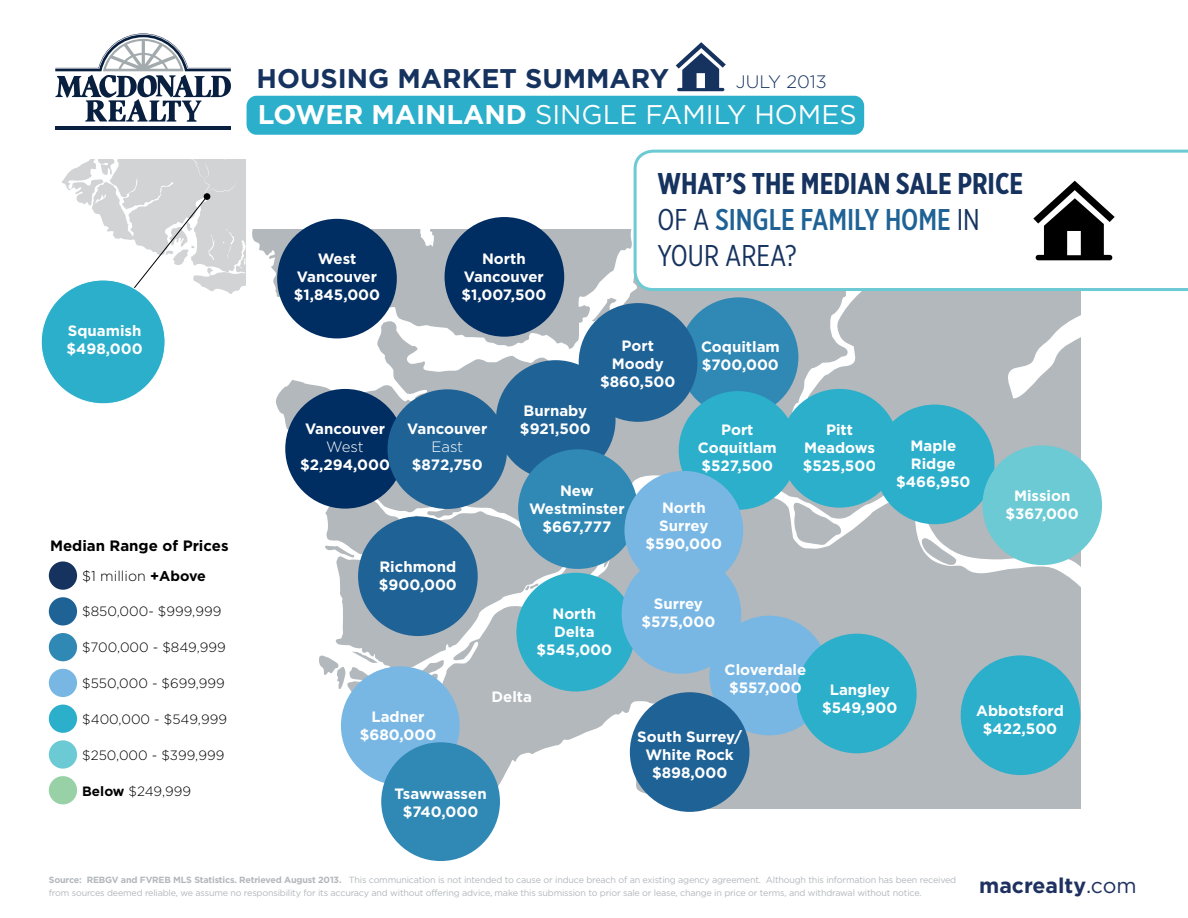
<style>
.page{position:relative;width:1188px;height:918px;background:#fff}
.page>*{position:absolute;margin:0;border:0;box-sizing:border-box;transform-origin:0 0}
.t1{font:700 30px/36px "Gotham X Narrow";color:#16335f}
.t2{font:700 27px "Gotham";color:#16335f}
.t3{font:27px "Gotham";color:#fff}
.t4{font:700 27px "Gotham";color:#fff}
.t5{font:700 21.3px "Gotham";color:#1e3160}
.t6{font:300 18px "Gotham";color:#16335f}
.t7{font:700 15px/18px "Gotham";color:#fff;text-align:center}
.t8{font:700 15px "Gotham";color:#000}
.t9{font:300 15px "Gotham";letter-spacing:-.005em;color:#fff}
.t10{font:300 14.25px "Gotham";color:#000}
.t11{font:300 13.5px "Gotham";color:#000}
.t12{font:700 12.3px "Gotham";color:#fff}
.t13{font:9px "Gotham";letter-spacing:-.02em;color:#b2b8bc}
.t14{font:700 9px "Gotham";letter-spacing:-.02em;color:#b2b8bc}
.s1{font-weight:700}
.s2{font-weight:400}
.s3{font-weight:500;color:#1f6296}
</style>
<div class="page">
<svg style="left:252px;top:229px;width:23px;height:57px"></svg>
<svg style="left:275px;top:229px;width:480px;height:257px;fill:#b2b8bc"></svg>
<svg style="left:347px;top:488px;width:733px;height:321px;fill:#b2b8bc"></svg>
<svg style="left:319px;top:479px;width:289px;height:227px"></svg>
<svg style="left:755px;top:291px;width:325px;height:336px;background:#b8bec2"></svg>
<div style="left:709px;top:616px;width:120px;height:119px;background:#78b7e4;border-radius:50%"></div>
<div style="left:516px;top:573px;width:119px;height:119px;background:#2bafcb;border-radius:50%"></div>
<div style="left:277px;top:219px;width:120px;height:119px;background:#002d62;border-radius:50%"></div>
<div style="left:445px;top:217px;width:119px;height:120px;background:#002d62;border-radius:50%"></div>
<div style="left:358px;top:516px;width:120px;height:120px;background:#1f6296;border-radius:50%"></div>
<div style="left:496px;top:360px;width:120px;height:120px;background:#1f6296;border-radius:50%"></div>
<div style="left:780px;top:389px;width:119px;height:119px;background:#2bafcb;border-radius:50%"></div>
<div style="left:875px;top:405px;width:119px;height:119px;background:#2bafcb;border-radius:50%"></div>
<div style="left:982px;top:445px;width:120px;height:120px;background:#6bcad4;border-radius:50%"></div>
<div style="left:679px;top:297px;width:119px;height:120px;background:#3088b5;border-radius:50%"></div>
<div style="left:679px;top:391px;width:118px;height:119px;background:#2bafcb;border-radius:50%"></div>
<div style="left:518px;top:449px;width:120px;height:120px;background:#3088b5;border-radius:50%"></div>
<div style="left:624px;top:471px;width:119px;height:119px;background:#78b7e4;border-radius:50%"></div>
<div style="left:579px;top:303px;width:118px;height:119px;background:#1f6296;border-radius:50%"></div>
<div style="left:797px;top:634px;width:120px;height:119px;background:#2bafcb;border-radius:50%"></div>
<div style="left:630px;top:692px;width:120px;height:120px;background:#1f6296;border-radius:50%"></div>
<div style="left:961px;top:655px;width:119px;height:120px;background:#2bafcb;border-radius:50%"></div>
<div style="left:622px;top:554px;width:119px;height:120px;background:#78b7e4;border-radius:50%"></div>
<div style="left:285px;top:389px;width:120px;height:120px;background:#002d62;border-radius:50%"></div>
<div style="left:387px;top:389px;width:120px;height:120px;background:#1f6296;border-radius:50%"></div>
<div style="left:341px;top:666px;width:119px;height:119px;background:#78b7e4;border-radius:50%"></div>
<div style="left:381px;top:742px;width:119px;height:119px;background:#3088b5;border-radius:50%"></div>
<div style="left:49px;top:561px;width:28px;height:29px;background:#16335f;border-radius:50%"></div>
<div style="left:49px;top:597px;width:28px;height:29px;background:#1f6296;border-radius:50%"></div>
<div style="left:49px;top:633px;width:28px;height:28px;background:#3088b5;border-radius:50%"></div>
<div style="left:49px;top:669px;width:28px;height:28px;background:#78b7e4;border-radius:50%"></div>
<div style="left:49px;top:705px;width:28px;height:28px;background:#2bafcb;border-radius:50%"></div>
<div style="left:49px;top:740px;width:28px;height:29px;background:#6bcad4;border-radius:50%"></div>
<div style="left:49px;top:776px;width:28px;height:28px;background:#97d1a5;border-radius:50%"></div>
<svg style="left:62px;top:159px;width:183px;height:135px"></svg>
<div style="left:41px;top:280px;width:124px;height:124px;background:#2bafcb;border-radius:50%"></div>
<div style="left:204px;top:193px;width:6px;height:7px;background:#000101;border-radius:50%"></div>
<svg style="left:676px;top:42px;width:50px;height:49px"></svg>
<div style="left:247px;top:96px;width:617px;height:39px;background:#2bafcb;border-radius:10px"></div>
<hr style="left:55px;top:129px;width:176px;height:1px;background:#091f3f">
<hr style="left:55px;top:126px;width:176px;height:2px;background:#091f3f">
<svg style="left:55px;top:33px;width:176px;height:89px"></svg>
<svg style="left:634px;top:150px;width:554px;height:141px"></svg>
<svg style="left:1033px;top:181px;width:82px;height:79px"></svg>
<h2 class="t2" style="left:257px;top:62px;width:329px">Housing Market Summar</h2>
<h2 class="t2" style="left:650px;top:62px;width:21px">y</h2>
<p class="t6" style="left:736px;top:71px;width:92px">JULY 2013</p>
<h2 class="t4" style="left:258px;top:98px;width:61px">Lower</h2>
<h2 class="t4" style="left:371px;top:98px;width:75px">mainland</h2>
<h2 class="t3" style="left:535px;top:98px;width:319px">Single Family homes</h2>
<p class="t7" style="left:67px;top:322px;width:78px;text-align:left">Squamish $498,000</p>
<p class="t8" style="left:50px;top:537px;width:180px">Median Range of Prices</p>
<p class="t10" style="left:82px;top:568px;width:125px">$1 million <span class="s1">+Above</span></p>
<p class="t11" style="left:82px;top:603px;width:141px">$850,000- $999,999</p>
<p class="t11" style="left:82px;top:639px;width:145px">$700,000 - $849,999</p>
<p class="t11" style="left:82px;top:675px;width:144px">$550,000 - $699,999</p>
<p class="t11" style="left:82px;top:711px;width:146px">$400,000 - $549,999</p>
<p class="t11" style="left:82px;top:747px;width:144px">$250,000 - $399,999</p>
<p class="t11" style="left:82px;top:783px;width:110px"><span class="s1">Below</span> $249,999</p>
<p class="t7" style="left:294px;top:249px;width:88px">West<br>Vancouver $1,845,000</p>
<p class="t7" style="left:305px;top:419px;width:82px">Vancouver</p>
<p class="t9" style="left:326px;top:437px;width:39px">West</p>
<p class="t7" style="left:300px;top:455px;width:91px">$2,294,000</p>
<p class="t7" style="left:461px;top:250px;width:86px">North<br>Vancouver $1,007,500</p>
<h1 class="t1" style="left:657px;top:165px;width:367px">WHAT’S THE MEDIAN SALE PRICE<br><span class="s2">OF A</span> <span class="s3">SINGLE FAMILY HOME</span> <span class="s2">IN<br>YOUR AREA?</span></h1>
<p class="t7" style="left:600px;top:336px;width:77px">Port<br>Moody $860,500</p>
<p class="t7" style="left:701px;top:337px;width:80px;text-align:left">Coquitlam $700,000</p>
<p class="t7" style="left:407px;top:420px;width:82px">Vancouver</p>
<p class="t9" style="left:431px;top:438px;width:33px">East</p>
<p class="t7" style="left:412px;top:456px;width:72px">$872,750</p>
<p class="t7" style="left:520px;top:402px;width:72px;text-align:left">Burnaby $921,500</p>
<p class="t7" style="left:529px;top:481px;width:97px">New<br>Westminster $667,777</p>
<p class="t7" style="left:698px;top:420px;width:80px">Port<br>Coquitlam $527,500</p>
<p class="t7" style="left:646px;top:498px;width:78px">North<br>Surrey $590,000</p>
<p class="t7" style="left:803px;top:421px;width:75px">Pitt<br>Meadows $525,500</p>
<p class="t7" style="left:896px;top:437px;width:76px">Maple<br>Ridge $466,950</p>
<p class="t7" style="left:1006px;top:487px;width:75px">Mission $367,000</p>
<p class="t7" style="left:379px;top:558px;width:80px;text-align:left">Richmond $900,000</p>
<p class="t7" style="left:360px;top:707px;width:78px">Ladner $680,000</p>
<p class="t7" style="left:536px;top:605px;width:77px">North<br>Delta $545,000</p>
<p class="t7" style="left:492px;top:688px;width:42px">Delta</p>
<p class="t7" style="left:395px;top:785px;width:94px">Tsawwassen $740,000</p>
<p class="t7" style="left:641px;top:594px;width:75px">Surrey $575,000</p>
<p class="t7" style="left:725px;top:661px;width:83px;text-align:left">Cloverdale $557,000</p>
<p class="t7" style="left:637px;top:728px;width:106px">South Surrey/<br>White Rock $898,000</p>
<p class="t12" style="left:649px;top:768px;width:74px">$956,961.18</p>
<p class="t7" style="left:822px;top:681px;width:77px">Langley $549,900</p>
<p class="t7" style="left:976px;top:702px;width:89px">Abbotsford $422,500</p>
<p class="t13" style="left:349px;top:874px;width:609px">This communication is not intended to cause or induce breach of an existing agency agreement. Although this information has been received</p>
<h3 class="t5" style="left:979px;top:873px;width:159px">macrealty<span class="s2">.com</span></h3>
<p class="t14" style="left:49px;top:874px;width:294px">Source: REBGV and FVREB MLS Statistics. Retrieved August 2013.</p>
<p class="t13" style="left:49px;top:887px;width:874px">from sources deemed reliable, we assume no responsibility for its accuracy and without offering advice, make this submission to prior sale or lease, change in price or terms, and withdrawal without notice.</p>
</div>
